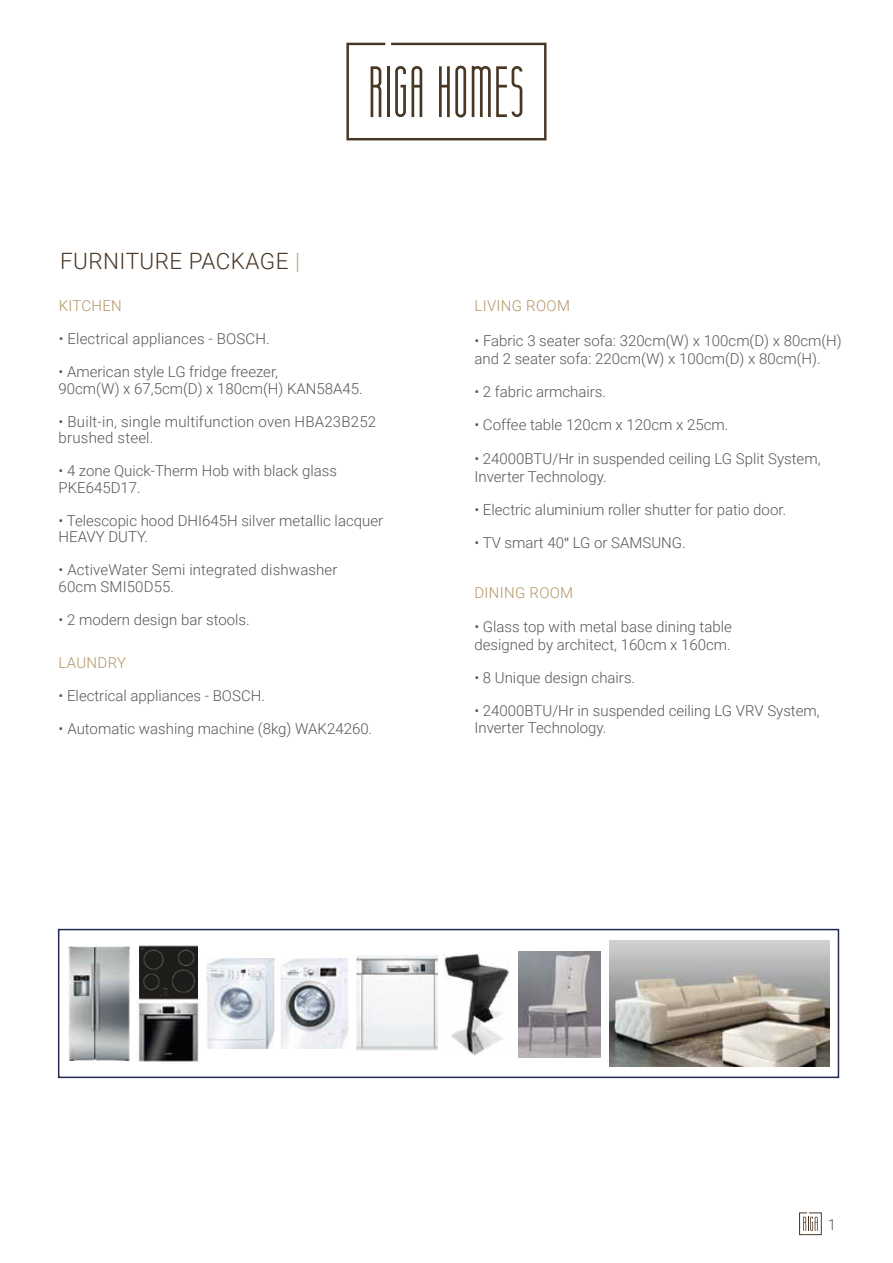
<style>
.page{position:relative;width:893px;height:1263px;background:#fff}
.page>*{position:absolute;margin:0;border:0;box-sizing:border-box;transform-origin:0 0}
.t1{font:300 22.5px "Roboto";letter-spacing:.02em;color:#493725}
.t2{font:300 15px/16.5px "Roboto";color:#575756}
.t3{font:300 15px "Roboto";letter-spacing:.02em;color:#b29665}
.s1{color:#c4a36e}
.s2{font-family:"Myriad Pro";font-weight:400}
</style>
<div class="page">
<img style="left:139px;top:945px;width:59px;height:55px">
<img style="left:518px;top:951px;width:82px;height:106px">
<img style="left:609px;top:940px;width:220px;height:127px">
<div style="left:58px;top:929px;width:781px;height:149px;border:2px solid #222953"></div>
<img style="left:444px;top:953px;width:65px;height:102px">
<img style="left:357px;top:956px;width:80px;height:95px">
<img style="left:207px;top:958px;width:68px;height:90px">
<img style="left:281px;top:958px;width:67px;height:90px">
<img style="left:136px;top:1000px;width:63px;height:63px">
<img style="left:69px;top:946px;width:60px;height:114px">
<svg style="left:346px;top:43px;width:200px;height:97px"></svg>
<div style="left:799px;top:1212px;width:23px;height:23px;border:1px solid #493725"></div>
<svg style="left:803px;top:1212px;width:15px;height:19px"></svg>
<h1 class="t1" style="left:60px;top:245px;width:241px">FURNITURE PACKAGE <span class="s1">|</span></h1>
<p class="t3" style="left:59px;top:296px;width:65px">KITCHEN</p>
<p class="t2" style="left:59px;top:330px;width:213px">• Electrical appliances - BOSCH.</p>
<p class="t2" style="left:59px;top:363px;width:306px">• American style LG fridge freezer,<br>90cm(W) x 67,5cm(D) x 180cm(H) KAN58A45.</p>
<p class="t2" style="left:59px;top:413px;width:319px">• Built-in, single multifunction oven HBA23B252 brushed steel.</p>
<p class="t2" style="left:59px;top:462px;width:280px">• 4 zone Quick-Therm Hob with black glass<br>PKE645D17.</p>
<p class="t2" style="left:59px;top:512px;width:326px">• Telescopic hood DHI645H silver metallic lacquer<br>HEAVY DUTY.</p>
<p class="t2" style="left:59px;top:561px;width:280px">• ActiveWater Semi integrated dishwasher<br>60cm SMI50D55.</p>
<p class="t2" style="left:59px;top:611px;width:193px">• 2 modern design bar stools.</p>
<p class="t3" style="left:59px;top:653px;width:69px">LAUNDRY</p>
<p class="t2" style="left:59px;top:687px;width:208px">• Electrical appliances - BOSCH.</p>
<p class="t2" style="left:59px;top:720px;width:315px">• Automatic washing machine (8kg) WAK24260.</p>
<p class="t3" style="left:474px;top:296px;width:97px">LIVING ROOM</p>
<p class="t2" style="left:474px;top:331px;width:369px;line-height:18px">• Fabric 3 seater sofa: 320cm(W) x 100cm(D) x 80cm(H) and 2 seater sofa: 220cm(W) x 100cm(D) x 80cm(H).</p>
<p class="t2" style="left:474px;top:383px;width:133px">• 2 fabric armchairs.</p>
<p class="t2" style="left:474px;top:416px;width:255px">• Coffee table 120cm x 120cm x 25cm.</p>
<p class="t2" style="left:474px;top:449px;width:348px;line-height:18px">• 24000BTU/Hr in suspended ceiling LG Split System,<br>Inverter Technology.</p>
<p class="t2" style="left:474px;top:501px;width:313px">• Electric aluminium roller shutter for patio door.</p>
<p class="t2" style="left:474px;top:534px;width:213px">• TV smart 40<span class="s2">"</span> LG or SAMSUNG.</p>
<p class="t3" style="left:474px;top:582px;width:100px">DINING ROOM</p>
<p class="t2" style="left:474px;top:617px;width:259px;line-height:18px">• Glass top with metal base dining table designed by architect, 160cm x 160cm.</p>
<p class="t2" style="left:474px;top:669px;width:162px">• 8 Unique design chairs.</p>
<p class="t2" style="left:474px;top:702px;width:347px">• 24000BTU/Hr in suspended ceiling LG VRV System,<br>Inverter Technology.</p>
<p class="t2" style="left:828px;top:1215px;width:10px">1</p>
</div>
